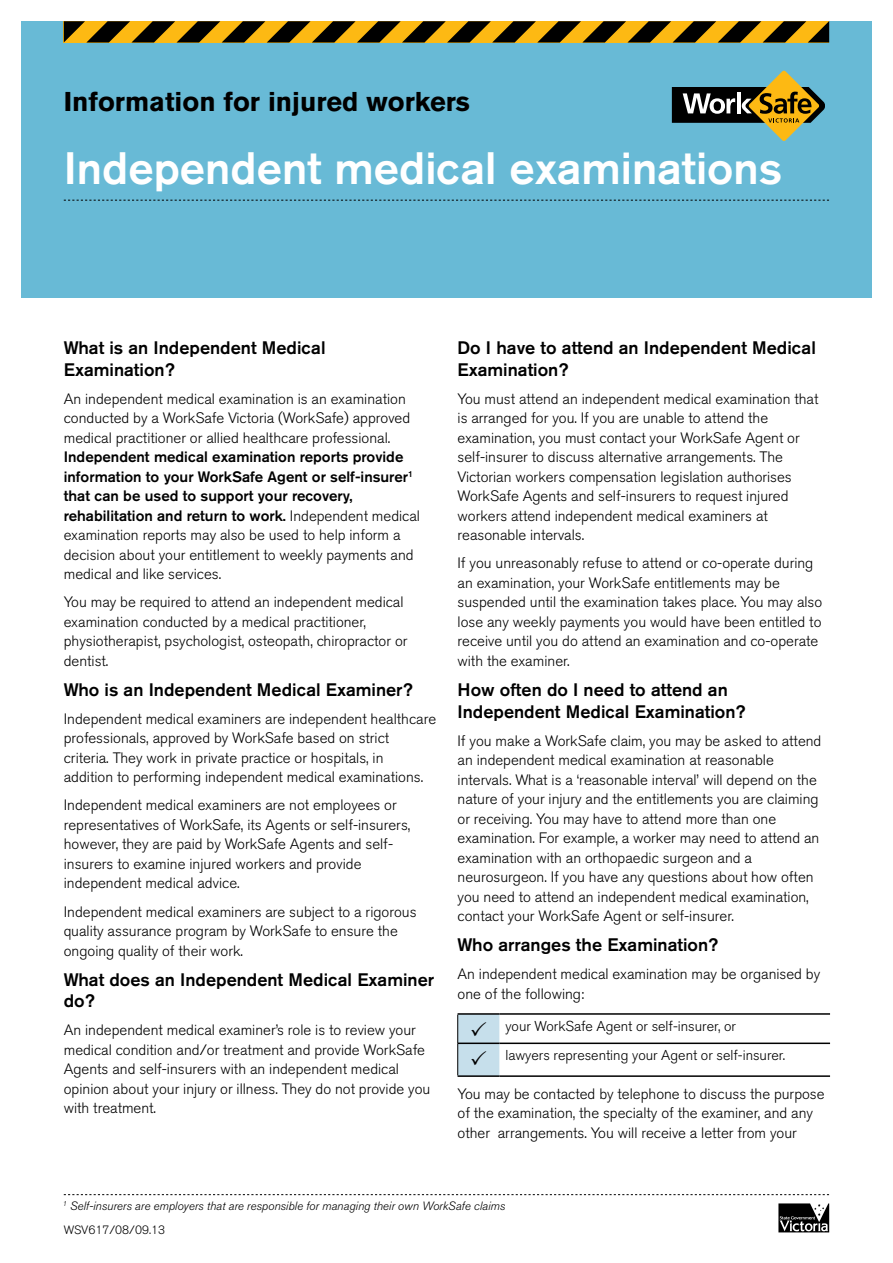
<style>
.page{position:relative;width:893px;height:1263px;background:#fff}
.page>*{position:absolute;margin:0;border:0;box-sizing:border-box;transform-origin:0 0}
.t1{font:500 45px "Akzidenz Grotesk BE";color:#fff}
.t2{font:700 27px "Akzidenz Grotesk BE";color:#000}
.t3{font:500 18px/21.6px "Akzidenz Grotesk BE";color:#000}
.t4{font:300 15px/19.5px "Akzidenz Grotesk BE";color:#000}
.t5{font:500 15px/19.5px "Akzidenz Grotesk BE";color:#000}
.t6{font:300 14.25px/29.4px "Akzidenz Grotesk BE";color:#000}
.t7{font:italic 300 12px "Akzidenz Grotesk BE";color:#000}
.t8{font:300 12px "Akzidenz Grotesk BE";color:#000}
.s1{font-weight:300}
</style>
<div class="page">
<div style="left:21px;top:21px;width:851px;height:277px;background:#68bad6"></div>
<svg style="left:64px;top:21px;width:765px;height:22px;background:#825f09"></svg>
<svg style="left:672px;top:70px;width:153px;height:71px"></svg>
<hr style="left:737px;top:92px;width:4px;height:21px;background:#fff">
<svg style="left:778px;top:1203px;width:51px;height:29px"></svg>
<svg style="left:64px;top:200px;width:765px;height:1px"></svg>
<hr style="left:458px;top:1013px;width:41px;height:2px;background:#000">
<hr style="left:499px;top:1013px;width:331px;height:2px;background:#000">
<hr style="left:499px;top:1042px;width:331px;height:2px;background:#000">
<hr style="left:458px;top:1075px;width:41px;height:2px;background:#000">
<hr style="left:499px;top:1075px;width:331px;height:2px;background:#000">
<svg style="left:64px;top:1194px;width:765px;height:1px"></svg>
<svg style="left:457px;top:1014px;width:42px;height:62px;background:#b8cfdb"></svg>
<h2 class="t2" style="left:64px;top:86px;width:408px">Information for injured workers</h2>
<h1 class="t1" style="left:64px;top:140px;width:720px">Independent medical examinations</h1>
<p class="t3" style="left:64px;top:337px;width:263px">What is an Independent Medical<br>Examination?</p>
<p class="t4" style="left:64px;top:389px;width:348px">An independent medical examination is an examination conducted by a WorkSafe Victoria (WorkSafe) approved medical practitioner or allied healthcare professional.</p>
<p class="t5" style="left:64px;top:447px;width:358px">Independent medical examination reports provide information to your WorkSafe Agent or self-insurer<sup>1 </sup>that can be used to support your recovery, rehabilitation and return to work. <span class="s1">Independent medical examination reports may also be used to help inform a decision about your entitlement to weekly payments and medical and like services.</span></p>
<p class="t4" style="left:64px;top:593px;width:345px">You may be required to attend an independent medical examination conducted by a medical practitioner, physiotherapist, psychologist, osteopath, chiropractor or dentist.</p>
<p class="t3" style="left:64px;top:678px;width:351px">Who is an Independent Medical Examiner?</p>
<p class="t4" style="left:64px;top:709px;width:374px">Independent medical examiners are independent healthcare professionals, approved by WorkSafe based on strict criteria. They work in private practice or hospitals, in addition to performing independent medical examinations.</p>
<p class="t4" style="left:64px;top:796px;width:348px">Independent medical examiners are not employees or representatives of WorkSafe, its Agents or self-insurers, however, they are paid by WorkSafe Agents and self&shy;insurers to examine injured workers and provide independent medical advice.</p>
<p class="t4" style="left:64px;top:902px;width:354px">Independent medical examiners are subject to a rigorous quality assurance program by WorkSafe to ensure the ongoing quality of their work.</p>
<p class="t3" style="left:64px;top:968px;width:372px">What does an Independent Medical Examiner do?</p>
<p class="t4" style="left:64px;top:1020px;width:368px">An independent medical examiner’s role is to review your medical condition and/or treatment and provide WorkSafe Agents and self-insurers with an independent medical opinion about your injury or illness. They do not provide you with treatment.</p>
<p class="t3" style="left:458px;top:337px;width:360px">Do I have to attend an Independent Medical<br>Examination?</p>
<p class="t4" style="left:458px;top:389px;width:362px">You must attend an independent medical examination that is arranged for you. If you are unable to attend the examination, you must contact your WorkSafe Agent or self-insurer to discuss alternative arrangements. The Victorian workers compensation legislation authorises WorkSafe Agents and self-insurers to request injured workers attend independent medical examiners at reasonable intervals.</p>
<p class="t4" style="left:458px;top:554px;width:366px">If you unreasonably refuse to attend or co-operate during an examination, your WorkSafe entitlements may be suspended until the examination takes place. You may also lose any weekly payments you would have been entitled to receive until you do attend an examination and co-operate with the examiner.</p>
<p class="t3" style="left:458px;top:678px;width:290px">How often do I need to attend an<br>Independent Medical Examination?</p>
<p class="t4" style="left:458px;top:731px;width:365px">If you make a WorkSafe claim, you may be asked to attend an independent medical examination at reasonable intervals. What is a ‘reasonable interval’ will depend on the nature of your injury and the entitlements you are claiming or receiving. You may have to attend more than one examination. For example, a worker may need to attend an examination with an orthopaedic surgeon and a neurosurgeon. If you have any questions about how often you need to attend an independent medical examination, contact your WorkSafe Agent or self-insurer.</p>
<p class="t3" style="left:458px;top:934px;width:262px">Who arranges the Examination?</p>
<p class="t4" style="left:458px;top:964px;width:364px">An independent medical examination may be organised by one of the following:</p>
<p class="t6" style="left:505px;top:1011px;width:281px">your WorkSafe Agent or self-insurer, or<br>lawyers representing your Agent or self-insurer.</p>
<p class="t4" style="left:458px;top:1084px;width:369px">You may be contacted by telephone to discuss the purpose of the examination, the specialty of the examiner, and any other arrangements. You will receive a letter from your</p>
<p class="t7" style="left:63px;top:1199px;width:444px"><sup>1</sup> Self-insurers are employers that are responsible for managing their own WorkSafe claims</p>
<p class="t8" style="left:64px;top:1223px;width:103px">WSV617/08/09.13</p>
</div>
